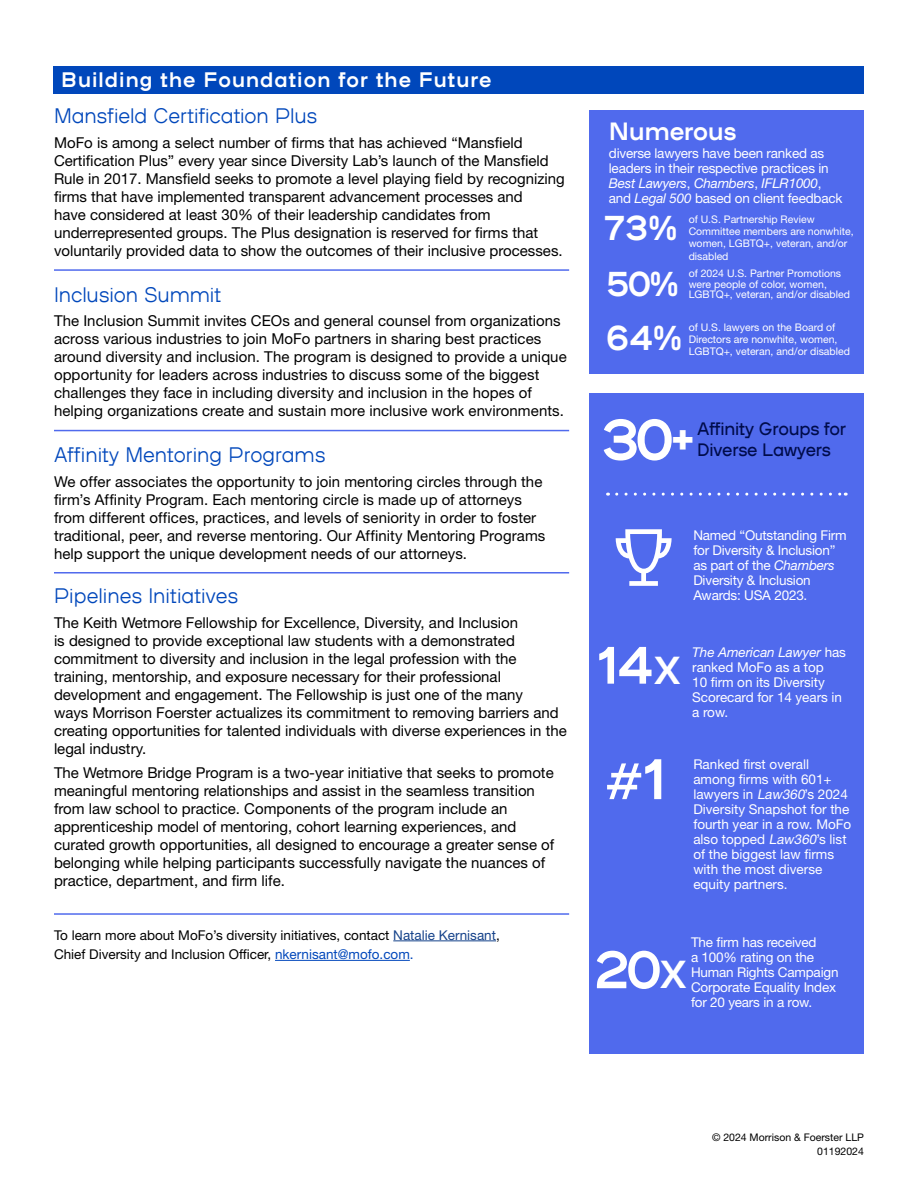
<style>
.page{position:relative;width:918px;height:1188px;background:#fff}
.page>*{position:absolute;margin:0;border:0;box-sizing:border-box;transform-origin:0 0}
.t1{font:700 57px "Mo Fo Plaax";color:#fff}
.t2{font:700 52.5px "Mo Fo Plaax";color:#fff}
.t3{font:51px "Mo Fo Plaax";color:#fff}
.t4{font:700 34.5px "Mo Fo Plaax";color:#fff}
.t5{font:700 24.9px "Mo Fo Plaax";color:#fff}
.t6{font:300 21px "Mo Fo Plaax";color:#0047bb}
.t7{font:700 21px "Mo Fo Plaax";letter-spacing:.05em;color:#fff}
.t8{font:18px "Mo Fo Plaax";letter-spacing:-.01em;color:#000c4b}
.t9{font:15px/18px "Helvetica Neue LT Std";color:#000}
.t10{font:13.5px/15px "Helvetica Neue LT Std";letter-spacing:-.015em;color:#fff}
.t11{font:13.5px/19.5px "Helvetica Neue LT Std";color:#000}
.t12{font:10.5px/12px "Helvetica Neue LT Std";color:#fff}
.t13{font:10.5px/13.5px "Helvetica Neue LT Std";color:#000;text-align:right}
.s1{color:#15428a}
.s2{color:#0047bb}
.s3{font-style:italic}
.s4{font-size:46.5px}
.s5{font-size:39px}
.s6{font-weight:700;font-size:57px}
</style>
<div class="page">
<hr style="left:54px;top:269px;width:515px;height:2px;background:#506aed">
<hr style="left:54px;top:430px;width:515px;height:1px;background:#506aed">
<hr style="left:54px;top:572px;width:515px;height:2px;background:#506aed">
<hr style="left:54px;top:913px;width:515px;height:2px;background:#506aed">
<hr style="left:393px;top:941px;width:103px;height:1px;background:#15428a">
<hr style="left:275px;top:960px;width:135px;height:1px;background:#0047bb">
<div style="left:54px;top:66px;width:810px;height:28px;background:#0047bb"></div>
<div style="left:589px;top:393px;width:275px;height:661px;background:#506aed"></div>
<svg style="left:617px;top:493px;width:229px;height:3px"></svg>
<div style="left:589px;top:110px;width:275px;height:263px;background:#506aed"></div>
<svg style="left:616px;top:529px;width:56px;height:57px"></svg>
<h3 class="t7" style="left:61px;top:64px;width:432px">Building the Foundation for the Future</h3>
<h3 class="t6" style="left:54px;top:102px;width:265px">Mansfield Certification Plus</h3>
<p class="t9" style="left:54px;top:133px;width:512px">MoFo is among a select number of firms that has achieved “Mansfield Certification Plus” every year since Diversity Lab’s launch of the Mansfield Rule in 2017. Mansfield seeks to promote a level playing field by recognizing firms that have implemented transparent advancement processes and<br>have considered at least 30% of their leadership candidates from underrepresented groups. The Plus designation is reserved for firms that voluntarily provided data to show the outcomes of their inclusive processes.</p>
<h3 class="t6" style="left:54px;top:281px;width:169px">Inclusion Summit</h3>
<p class="t9" style="left:54px;top:312px;width:514px">The Inclusion Summit invites CEOs and general counsel from organizations across various industries to join MoFo partners in sharing best practices around diversity and inclusion. The program is designed to provide a unique opportunity for leaders across industries to discuss some of the biggest challenges they face in including diversity and inclusion in the hopes of helping organizations create and sustain more inclusive work environments.</p>
<h3 class="t6" style="left:54px;top:441px;width:273px">Affinity Mentoring Programs</h3>
<p class="t9" style="left:54px;top:472px;width:493px">We offer associates the opportunity to join mentoring circles through the firm’s Affinity Program. Each mentoring circle is made up of attorneys from different offices, practices, and levels of seniority in order to foster traditional, peer, and reverse mentoring. Our Affinity Mentoring Programs help support the unique development needs of our attorneys.</p>
<h3 class="t6" style="left:54px;top:582px;width:186px">Pipelines Initiatives</h3>
<p class="t9" style="left:54px;top:613px;width:514px">The Keith Wetmore Fellowship for Excellence, Diversity, and Inclusion<br>is designed to provide exceptional law students with a demonstrated commitment to diversity and inclusion in the legal profession with the training, mentorship, and exposure necessary for their professional development and engagement. The Fellowship is just one of the many<br>ways Morrison Foerster actualizes its commitment to removing barriers and creating opportunities for talented individuals with diverse experiences in the legal industry.</p>
<p class="t9" style="left:54px;top:764px;width:502px">The Wetmore Bridge Program is a two-year initiative that seeks to promote meaningful mentoring relationships and assist in the seamless transition from law school to practice. Components of the program include an apprenticeship model of mentoring, cohort learning experiences, and curated growth opportunities, all designed to encourage a greater sense of belonging while helping participants successfully navigate the nuances of practice, department, and firm life.</p>
<p class="t11" style="left:54px;top:925px;width:447px">To learn more about MoFo’s diversity initiatives, contact <span class="s1">Natalie Kernisant</span>,<br>Chief Diversity and Inclusion Officer, <span class="s2">nkernisant@mofo.com.</span></p>
<h3 class="t5" style="left:609px;top:113px;width:129px">Numerous</h3>
<p class="t10" style="left:609px;top:145px;width:235px">diverse lawyers have been ranked as leaders in their respective practices in <span class="s3">Best Lawyers</span>, <span class="s3">Chambers</span>, <span class="s3">IFLR1000</span>, and <span class="s3">Legal 500</span> based on client feedback</p>
<h3 class="t4" style="left:605px;top:203px;width:75px">73%</h3>
<p class="t12" style="left:689px;top:214px;width:166px">of U.S. Partnership Review<br>Committee members are nonwhite, women, LGBTQ+, veteran, and/or disabled</p>
<h3 class="t4" style="left:606px;top:259px;width:74px">50%</h3>
<p class="t12" style="left:689px;top:268px;width:163px;line-height:10.5px">of 2024 U.S. Partner Promotions were people of color, women,<br>LGBTQ+, veteran, and/or disabled</p>
<h3 class="t4" style="left:606px;top:313px;width:78px">64%</h3>
<p class="t12" style="left:689px;top:321px;width:163px">of U.S. lawyers on the Board of<br>Directors are nonwhite, women,<br>LGBTQ+, veteran, and/or disabled</p>
<h1 class="t1" style="left:601px;top:398px;width:96px">30<span class="s4">+</span></h1>
<p class="t8" style="left:697px;top:417px;width:151px">Affinity Groups for</p>
<p class="t8" style="left:697px;top:438px;width:135px">Diverse Lawyers</p>
<p class="t10" style="left:693px;top:527px;width:155px">Named “Outstanding Firm for Diversity &amp; Inclusion” as part of the <span class="s3">Chambers<br></span>Diversity &amp; Inclusion<br>Awards: USA 2023.</p>
<h2 class="t2" style="left:598px;top:627px;width:85px">14<span class="s5">X</span></h2>
<p class="t10" style="left:692px;top:644px;width:155px"><span class="s3">The American Lawyer</span> has ranked MoFo as a top<br>10 firm on its Diversity<br>Scorecard for 14 years in a row.</p>
<h3 class="t3" style="left:605px;top:748px;width:63px">#<span class="s6">1</span></h3>
<p class="t10" style="left:693px;top:756px;width:160px">Ranked first overall among firms with 601+ lawyers in <span class="s3">Law360</span>’s 2024<br>Diversity Snapshot for the fourth year in a row. MoFo also topped <span class="s3">Law360</span>’s list of the biggest law firms with the most diverse equity partners.</p>
<p class="t10" style="left:691px;top:935px;width:149px">The firm has received<br>a 100% rating on the<br>Human Rights Campaign<br>Corporate Equality Index for 20 years in a row.</p>
<h2 class="t2" style="left:595px;top:931px;width:95px">20<span class="s5">X</span></h2>
<p class="t13" style="left:712px;top:1131px;width:153px">© 2024 Morrison &amp; Foerster LLP<br>01192024</p>
</div>
